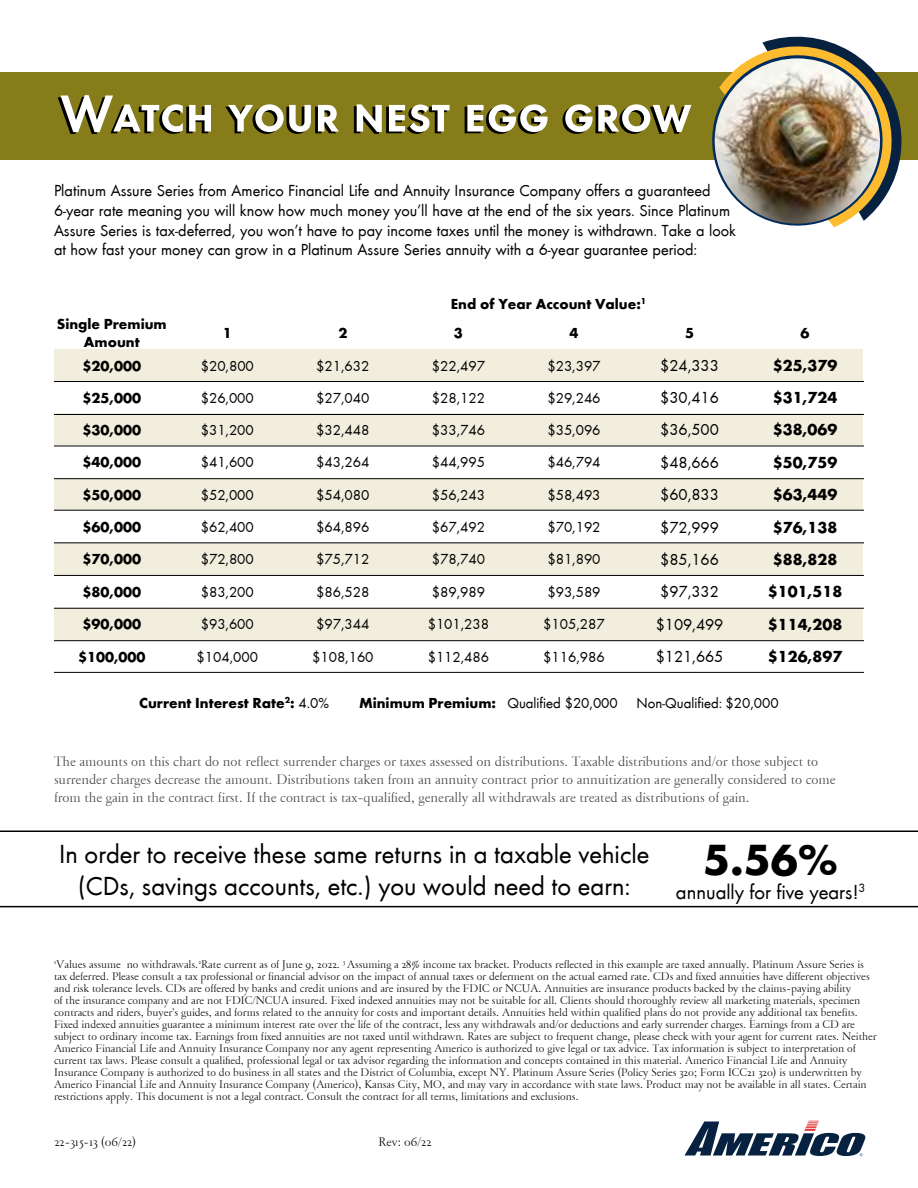
<style>
.page{position:relative;width:918px;height:1188px;background:#fff}
.page>*{position:absolute;margin:0;border:0;box-sizing:border-box;transform-origin:0 0}
.t1{font:54px "Futura SCT Dem";color:#fff}
.t2{font:700 45px "Futura T";color:#000}
.t3{font:27px/32.4px "Futura T Boo";color:#000;text-align:center}
.t4{font:21px "Futura T Boo";color:#000}
.t5{font:16.5px/19.8px "Futura T Boo";color:#000}
.t6{font:700 16.5px "Futura T";color:#000}
.t7{font:300 15px/18px "Garamond FB Text";color:#414042}
.t8{font:15px "Futura T Boo";color:#000}
.t9{font:700 15px/18px "Futura T";color:#000;text-align:center}
.t10{font:300 13.5px "Garamond FB Text";color:#000}
.t11{font:300 12px/12px "Garamond FB Text";color:#000}
.s1{font-family:"Futura T Boo";font-weight:400}
.s2{font-family:"Futura T";font-weight:700}
</style>
<div class="page">
<div style="left:0;top:72px;width:918px;height:88px;background:#867c19"></div>
<svg style="left:684px;top:1121px;width:181px;height:35px"></svg>
<svg style="left:54px;top:349px;width:809px;height:291px;fill:#f1eede"></svg>
<svg style="left:170px;top:445px;width:693px;height:227px"></svg>
<hr style="left:54px;top:381px;width:810px;height:1px;background:#000">
<hr style="left:54px;top:414px;width:810px;height:1px;background:#000">
<hr style="left:54px;top:446px;width:810px;height:1px;background:#000">
<hr style="left:54px;top:478px;width:810px;height:1px;background:#000">
<hr style="left:54px;top:510px;width:810px;height:1px;background:#000">
<hr style="left:54px;top:543px;width:810px;height:1px;background:#000">
<hr style="left:54px;top:575px;width:810px;height:1px;background:#000">
<hr style="left:54px;top:608px;width:810px;height:1px;background:#000">
<hr style="left:54px;top:640px;width:810px;height:1px;background:#000">
<hr style="left:54px;top:672px;width:810px;height:1px;background:#000">
<hr style="left:0;top:831px;width:918px;height:1px;background:#000">
<hr style="left:0;top:906px;width:918px;height:1px;background:#000">
<svg style="left:752px;top:36px;width:150px;height:150px"></svg>
<img style="left:712px;top:58px;width:179px;height:169px">
<h1 class="t1" style="left:60px;top:81px;width:633px">Watch your nest egg grow</h1>
<p class="t5" style="left:54px;top:180px;width:684px">Platinum Assure Series from Americo Financial Life and Annuity Insurance Company offers a guaranteed 6-year rate meaning you will know how much money you’ll have at the end of the six years. Since Platinum Assure Series is tax-deferred, you won’t have to pay income taxes until the money is withdrawn. Take a look at how fast your money can grow in a Platinum Assure Series annuity with a 6-year guarantee period:</p>
<p class="t9" style="left:451px;top:295px;width:197px">End of Year Account Value:<sup>1</sup></p>
<p class="t9" style="left:57px;top:314px;width:111px">Single Premium<br>Amount</p>
<p class="t9" style="left:223px;top:323px;width:10px">1</p>
<p class="t9" style="left:338px;top:323px;width:10px">2</p>
<p class="t9" style="left:454px;top:323px;width:10px">3</p>
<p class="t9" style="left:570px;top:323px;width:10px">4</p>
<p class="t9" style="left:685px;top:323px;width:10px">5</p>
<p class="t9" style="left:801px;top:323px;width:10px">6</p>
<p class="t9" style="left:83px;top:356px;width:60px">$20,000</p>
<p class="t8" style="left:201px;top:357px;width:55px">$20,800</p>
<p class="t8" style="left:316px;top:357px;width:55px">$21,632</p>
<p class="t8" style="left:432px;top:357px;width:55px">$22,497</p>
<p class="t8" style="left:547px;top:357px;width:55px">$23,397</p>
<h3 class="t5" style="left:660px;top:356px;width:60px">$24,333</h3>
<h3 class="t6" style="left:773px;top:355px;width:66px">$25,379</h3>
<p class="t9" style="left:83px;top:388px;width:60px">$25,000</p>
<p class="t8" style="left:201px;top:389px;width:55px">$26,000</p>
<p class="t8" style="left:316px;top:389px;width:55px">$27,040</p>
<p class="t8" style="left:432px;top:389px;width:55px">$28,122</p>
<p class="t8" style="left:547px;top:389px;width:55px">$29,246</p>
<h3 class="t5" style="left:660px;top:388px;width:60px">$30,416</h3>
<h3 class="t6" style="left:773px;top:387px;width:66px">$31,724</h3>
<p class="t9" style="left:83px;top:421px;width:60px">$30,000</p>
<p class="t8" style="left:201px;top:421px;width:55px">$31,200</p>
<p class="t8" style="left:316px;top:421px;width:55px">$32,448</p>
<p class="t8" style="left:432px;top:421px;width:55px">$33,746</p>
<p class="t8" style="left:547px;top:421px;width:55px">$35,096</p>
<h3 class="t5" style="left:660px;top:420px;width:60px">$36,500</h3>
<h3 class="t6" style="left:773px;top:420px;width:66px">$38,069</h3>
<p class="t9" style="left:83px;top:453px;width:60px">$40,000</p>
<p class="t8" style="left:201px;top:453px;width:55px">$41,600</p>
<p class="t8" style="left:316px;top:453px;width:55px">$43,264</p>
<p class="t8" style="left:432px;top:453px;width:55px">$44,995</p>
<p class="t8" style="left:547px;top:453px;width:55px">$46,794</p>
<h3 class="t5" style="left:660px;top:452px;width:60px">$48,666</h3>
<h3 class="t6" style="left:773px;top:452px;width:66px">$50,759</h3>
<p class="t9" style="left:83px;top:485px;width:60px">$50,000</p>
<p class="t8" style="left:201px;top:486px;width:55px">$52,000</p>
<p class="t8" style="left:316px;top:486px;width:55px">$54,080</p>
<p class="t8" style="left:432px;top:486px;width:55px">$56,243</p>
<p class="t8" style="left:547px;top:486px;width:55px">$58,493</p>
<h3 class="t5" style="left:660px;top:485px;width:60px">$60,833</h3>
<h3 class="t6" style="left:773px;top:484px;width:66px">$63,449</h3>
<p class="t9" style="left:83px;top:518px;width:60px">$60,000</p>
<p class="t8" style="left:201px;top:518px;width:55px">$62,400</p>
<p class="t8" style="left:316px;top:518px;width:55px">$64,896</p>
<p class="t8" style="left:432px;top:518px;width:55px">$67,492</p>
<p class="t8" style="left:547px;top:518px;width:55px">$70,192</p>
<h3 class="t5" style="left:660px;top:517px;width:60px">$72,999</h3>
<h3 class="t6" style="left:773px;top:517px;width:66px">$76,138</h3>
<p class="t9" style="left:83px;top:550px;width:60px">$70,000</p>
<p class="t8" style="left:201px;top:551px;width:55px">$72,800</p>
<p class="t8" style="left:316px;top:551px;width:55px">$75,712</p>
<p class="t8" style="left:432px;top:551px;width:55px">$78,740</p>
<p class="t8" style="left:547px;top:551px;width:55px">$81,890</p>
<h3 class="t5" style="left:660px;top:550px;width:60px">$85,166</h3>
<h3 class="t6" style="left:773px;top:549px;width:66px">$88,828</h3>
<p class="t9" style="left:83px;top:583px;width:60px">$80,000</p>
<p class="t8" style="left:201px;top:583px;width:55px">$83,200</p>
<p class="t8" style="left:316px;top:583px;width:55px">$86,528</p>
<p class="t8" style="left:432px;top:583px;width:55px">$89,989</p>
<p class="t8" style="left:547px;top:583px;width:55px">$93,589</p>
<h3 class="t5" style="left:660px;top:582px;width:60px">$97,332</h3>
<h3 class="t6" style="left:768px;top:582px;width:76px">$101,518</h3>
<p class="t9" style="left:83px;top:615px;width:60px">$90,000</p>
<p class="t8" style="left:201px;top:615px;width:55px">$93,600</p>
<p class="t8" style="left:316px;top:615px;width:55px">$97,344</p>
<p class="t8" style="left:428px;top:615px;width:63px">$101,238</p>
<p class="t8" style="left:543px;top:615px;width:63px">$105,287</p>
<h3 class="t5" style="left:656px;top:614px;width:69px">$109,499</h3>
<h3 class="t6" style="left:768px;top:614px;width:76px">$114,208</h3>
<p class="t9" style="left:78px;top:647px;width:69px">$100,000</p>
<p class="t8" style="left:197px;top:648px;width:63px">$104,000</p>
<p class="t8" style="left:312px;top:648px;width:63px">$108,160</p>
<p class="t8" style="left:428px;top:648px;width:63px">$112,486</p>
<p class="t8" style="left:543px;top:648px;width:63px">$116,986</p>
<h3 class="t5" style="left:656px;top:647px;width:69px">$121,665</h3>
<h3 class="t6" style="left:768px;top:646px;width:76px">$126,897</h3>
<p class="t9" style="left:139px;top:693px;width:191px">Current Interest Rate<sup>2</sup>: <span class="s1">4.0%</span></p>
<p class="t8" style="left:359px;top:694px;width:260px"><span class="s2">Minimum Premium:</span> Qualified $20,000</p>
<p class="t8" style="left:637px;top:694px;width:144px">Non-Qualified: $20,000</p>
<p class="t7" style="left:54px;top:753px;width:783px">The amounts on this chart do not reflect surrender charges or taxes assessed on distributions. Taxable distributions and/or those subject to surrender charges decrease the amount. Distributions taken from an annuity contract prior to annuitization are generally considered to come from the gain in the contract first. If the contract is tax-qualified, generally all withdrawals are treated as distributions of gain.</p>
<h3 class="t3" style="left:59px;top:837px;width:592px">In order to receive these same returns in a taxable vehicle (CDs, savings accounts, etc.) you would need to earn:</h3>
<h2 class="t2" style="left:703px;top:832px;width:136px">5.56%</h2>
<h3 class="t4" style="left:676px;top:879px;width:191px">annually for five years!<sup>3</sup></h3>
<p class="t11" style="left:54px;top:959px;width:824px"><sup>1</sup>Values assume no withdrawals.<sup>2</sup>Rate current as of June 9, 2022. <sup>3</sup> Assuming a 28% income tax bracket. Products reflected in this example are taxed annually. Platinum Assure Series is tax deferred. Please consult a tax professional or financial advisor on the impact of annual taxes or deferment on the actual earned rate. CDs and fixed annuities have different objectives and risk tolerance levels. CDs are offered by banks and credit unions and are insured by the FDIC or NCUA. Annuities are insurance products backed by the claims-paying ability<br>of the insurance company and are not FDIC/NCUA insured. Fixed indexed annuities may not be suitable for all. Clients should thoroughly review all marketing materials, specimen contracts and riders, buyer’s guides, and forms related to the annuity for costs and important details. Annuities held within qualified plans do not provide any additional tax benefits.<br>Fixed indexed annuities guarantee a minimum interest rate over the life of the contract, less any withdrawals and/or deductions and early surrender charges. Earnings from a CD are subject to ordinary income tax. Earnings from fixed annuities are not taxed until withdrawn. Rates are subject to frequent change, please check with your agent for current rates. Neither Americo Financial Life and Annuity Insurance Company nor any agent representing Americo is authorized to give legal or tax advice. Tax information is subject to interpretation of current tax laws. Please consult a qualified, professional legal or tax advisor regarding the information and concepts contained in this material. Americo Financial Life and Annuity Insurance Company is authorized to do business in all states and the District of Columbia, except NY. Platinum Assure Series (Policy Series 320; Form ICC21 320) is underwritten by Americo Financial Life and Annuity Insurance Company (Americo), Kansas City, MO, and may vary in accordance with state laws. Product may not be available in all states. Certain restrictions apply. This document is not a legal contract. Consult the contract for all terms, limitations and exclusions.</p>
<p class="t10" style="left:54px;top:1135px;width:84px">22-315-13 (06/22)</p>
<p class="t10" style="left:378px;top:1135px;width:55px">Rev: 06/22</p>
</div>
